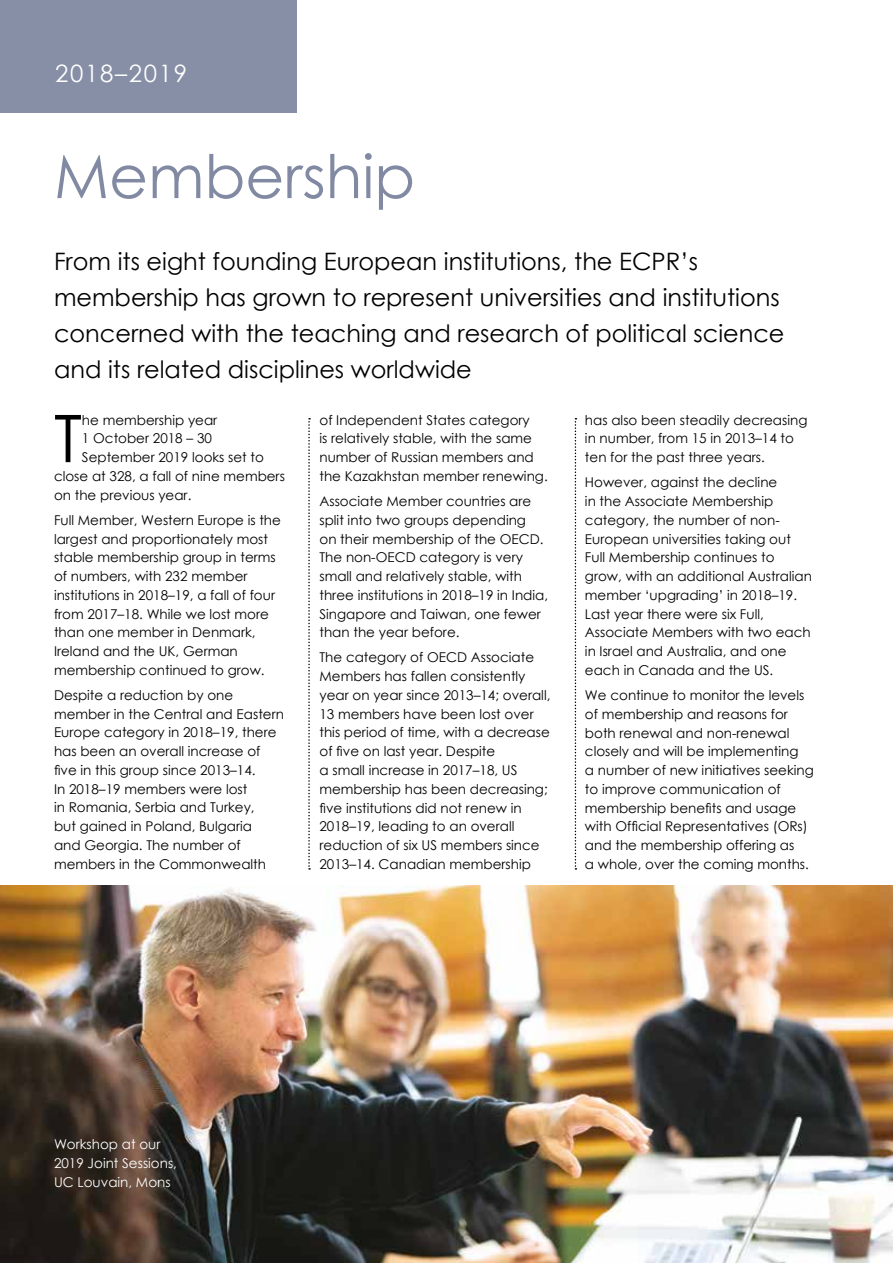
<style>
.page{position:relative;width:893px;height:1263px;background:#fff}
.page>*{position:absolute;margin:0;border:0;box-sizing:border-box;transform-origin:0 0}
.t1{font:65.7px "Century Gothic";color:#000}
.t2{font:60px "Century Gothic";color:#818aa2}
.t3{font:24px/36px "Century Gothic";color:#000}
.t4{font:24px "Century Gothic";letter-spacing:.07em;color:#fff}
.t5{font:13.5px/18.8px "Century Gothic";color:#000}
.t6{font:13.5px/18.8px "Century Gothic";color:#fff}
</style>
<div class="page">
<img style="left:0;top:886px;width:893px;height:377px">
<div style="left:0;top:0;width:297px;height:112px;background:#868fa5"></div>
<svg style="left:308px;top:418px;width:2px;height:452px"></svg>
<svg style="left:575px;top:418px;width:1px;height:452px"></svg>
<h3 class="t4" style="left:55px;top:56px;width:133px">2018–2019</h3>
<h2 class="t2" style="left:54px;top:134px;width:363px">Membership</h2>
<h3 class="t3" style="left:54px;top:243px;width:732px">From its eight founding European institutions, the ECPR’s membership has grown to represent universities and institutions concerned with the teaching and research of political science and its related disciplines worldwide</h3>
<h1 class="t1" style="left:54px;top:392px;width:29px">T</h1>
<p class="t5" style="left:82px;top:410px;width:137px">he membership year</p>
<p class="t5" style="left:319px;top:410px;width:230px">of Independent States category<br>is relatively stable, with the same number of Russian members and the Kazakhstan member renewing.</p>
<p class="t5" style="left:319px;top:492px;width:230px">Associate Member countries are split into two groups depending<br>on their membership of the OECD.<br>The non-OECD category is very small and relatively stable, with three institutions in 2018–19 in India,<br>Singapore and Taiwan, one fewer than the year before.</p>
<p class="t5" style="left:319px;top:648px;width:232px">The category of OECD Associate<br>Members has fallen consistently year on year since 2013–14; overall,<br>13 members have been lost over this period of time, with a decrease of five on last year. Despite<br>a small increase in 2017–18, US membership has been decreasing; five institutions did not renew in<br>2018–19, leading to an overall reduction of six US members since<br>2013–14. Canadian membership</p>
<p class="t5" style="left:585px;top:410px;width:224px">has also been steadily decreasing in number, from 15 in 2013–14 to ten for the past three years.</p>
<p class="t5" style="left:585px;top:473px;width:228px">However, against the decline<br>in the Associate Membership category, the number of non-<br>European universities taking out<br>Full Membership continues to grow, with an additional Australian member ‘upgrading’ in 2018–19.<br>Last year there were six Full,<br>Associate Members with two each in Israel and Australia, and one each in Canada and the US.</p>
<p class="t5" style="left:585px;top:685px;width:230px">We continue to monitor the levels of membership and reasons for both renewal and non-renewal closely and will be implementing<br>a number of new initiatives seeking to improve communication of membership benefits and usage with Official Representatives (ORs) and the membership offering as<br>a whole, over the coming months.</p>
<p class="t5" style="left:82px;top:429px;width:131px">1 October 2018 – 30</p>
<p class="t5" style="left:82px;top:448px;width:184px">September 2019 looks set to</p>
<p class="t5" style="left:54px;top:466px;width:232px">close at 328, a fall of nine members</p>
<p class="t5" style="left:54px;top:485px;width:139px">on the previous year.</p>
<p class="t5" style="left:54px;top:510px;width:228px">Full Member, Western Europe is the largest and proportionately most stable membership group in terms of numbers, with 232 member institutions in 2018–19, a fall of four from 2017–18. While we lost more than one member in Denmark,<br>Ireland and the UK, German membership continued to grow.</p>
<p class="t5" style="left:54px;top:685px;width:231px">Despite a reduction by one member in the Central and Eastern<br>Europe category in 2018–19, there has been an overall increase of five in this group since 2013–14.<br>In 2018–19 members were lost<br>in Romania, Serbia and Turkey,<br>but gained in Poland, Bulgaria<br>and Georgia. The number of members in the Commonwealth</p>
<p class="t6" style="left:54px;top:1135px;width:124px">Workshop at our<br>2019 Joint Sessions,<br>UC Louvain, Mons</p>
</div>
